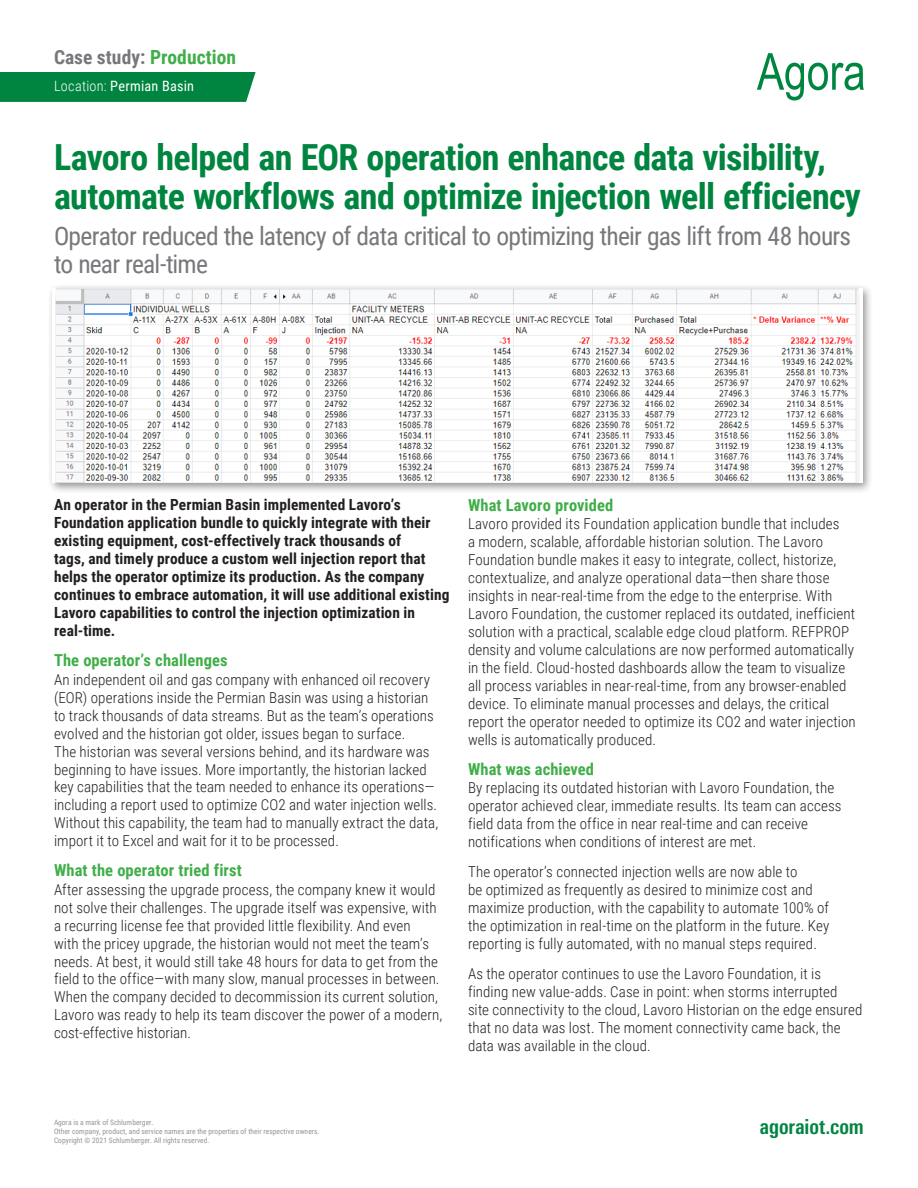
<style>
.page{position:relative;width:918px;height:1188px;background:#fff}
.page>*{position:absolute;margin:0;border:0;box-sizing:border-box;transform-origin:0 0}
.headline__front{font:700 36px/39px "Roboto Condensed";letter-spacing:-.02em;color:#008540}
.Subhead{font:25.5px/28.5px "Roboto Condensed";letter-spacing:-.03em;color:#76787b}
.URL{font:700 condensed 21px "Univers Next Pro";letter-spacing:-.005em;color:#008540}
.Case_Study{font:700 19.5px "Roboto Condensed";letter-spacing:.005em;color:#76787b}
.Body_Text{font:700 16.5px "Roboto Condensed";letter-spacing:.005em;color:#40ae49}
.Body_Head{font:700 16.5px "Roboto Condensed";letter-spacing:.005em;color:#40ae49}
.Body_Text-2{font:700 15.3px/18px "Roboto Condensed";letter-spacing:.01em;color:#231f20}
.Body_Text-3{font:300 15px/18px "Roboto Condensed";letter-spacing:.005em;color:#231f20}
.Location{font:14.25px "Roboto Condensed";letter-spacing:.02em;color:#fff}
.Body_Text-4{font:7.5px/9px "Roboto Condensed";letter-spacing:.005em;color:#939598}
.s1{color:#40ae49}
.s2{font-weight:300}
</style>
<div class="page">
<div style="left:0;top:72px;width:256px;height:30px;background:#008540"></div>
<svg style="left:757px;top:53px;width:107px;height:47px"></svg>
<div style="left:47px;top:283px;width:827px;height:211px;background:#231f20;opacity:.49"></div>
<img style="left:52px;top:288px;width:810px;height:195px">
<p class="Case_Study" style="left:54px;top:44px;width:184px">Case study: <span class="s1">Production</span></p>
<p class="Location" style="left:54px;top:76px;width:142px"><span class="s2">Location:</span> Permian Basin</p>
<p class="headline__front" style="left:54px;top:136px;width:809px">Lavoro helped an EOR operation enhance data visibility, automate workflows and optimize injection well efficiency</p>
<p class="Subhead" style="left:54px;top:220px;width:799px">Operator reduced the latency of data critical to optimizing their gas lift from 48 hours to near real-time</p>
<p class="Body_Text-2" style="left:54px;top:495px;width:397px">An operator in the Permian Basin implemented Lavoro’s Foundation application bundle to quickly integrate with their existing equipment, cost-effectively track thousands of<br>tags, and timely produce a custom well injection report that helps the operator optimize its production. As the company continues to embrace automation, it will use additional existing Lavoro capabilities to control the injection optimization in real-time.</p>
<p class="Body_Text" style="left:54px;top:649px;width:175px">The operator’s challenges</p>
<p class="Body_Text-3" style="left:54px;top:670px;width:386px">An independent oil and gas company with enhanced oil recovery (EOR) operations inside the Permian Basin was using a historian to track thousands of data streams. But as the team’s operations evolved and the historian got older, issues began to surface.<br>The historian was several versions behind, and its hardware was beginning to have issues. More importantly, the historian lacked key capabilities that the team needed to enhance its operations— including a report used to optimize CO2 and water injection wells.<br>Without this capability, the team had to manually extract the data, import it to Excel and wait for it to be processed.</p>
<p class="Body_Text" style="left:54px;top:859px;width:189px">What the operator tried first</p>
<p class="Body_Text-3" style="left:54px;top:880px;width:390px">After assessing the upgrade process, the company knew it would not solve their challenges. The upgrade itself was expensive, with a recurring license fee that provided little flexibility. And even<br>with the pricey upgrade, the historian would not meet the team’s needs. At best, it would still take 48 hours for data to get from the field to the office—with many slow, manual processes in between.<br>When the company decided to decommission its current solution, Lavoro was ready to help its team discover the power of a modern, cost-effective historian.</p>
<p class="Body_Head" style="left:468px;top:494px;width:147px">What Lavoro provided</p>
<p class="Body_Text-3" style="left:468px;top:514px;width:389px">Lavoro provided its Foundation application bundle that includes<br>a modern, scalable, affordable historian solution. The Lavoro Foundation bundle makes it easy to integrate, collect, historize, contextualize, and analyze operational data—then share those insights in near-real-time from the edge to the enterprise. With Lavoro Foundation, the customer replaced its outdated, inefficient solution with a practical, scalable edge cloud platform. REFPROP density and volume calculations are now performed automatically in the field. Cloud-hosted dashboards allow the team to visualize all process variables in near-real-time, from any browser-enabled device. To eliminate manual processes and delays, the critical report the operator needed to optimize its CO2 and water injection wells is automatically produced.</p>
<p class="Body_Text" style="left:468px;top:758px;width:128px">What was achieved</p>
<p class="Body_Text-3" style="left:468px;top:778px;width:375px">By replacing its outdated historian with Lavoro Foundation, the operator achieved clear, immediate results. Its team can access field data from the office in near real-time and can receive notifications when conditions of interest are met.</p>
<p class="Body_Text-3" style="left:468px;top:862px;width:363px">The operator’s connected injection wells are now able to<br>be optimized as frequently as desired to minimize cost and maximize production, with the capability to automate 100% of the optimization in real-time on the platform in the future. Key reporting is fully automated, with no manual steps required.</p>
<p class="Body_Text-3" style="left:468px;top:964px;width:396px">As the operator continues to use the Lavoro Foundation, it is finding new value-adds. Case in point: when storms interrupted<br>site connectivity to the cloud, Lavoro Historian on the edge ensured that no data was lost. The moment connectivity came back, the data was available in the cloud.</p>
<p class="Body_Text-4" style="left:54px;top:1118px;width:267px">Agora is a mark of Schlumberger.<br>Other company, product, and service names are the properties of their respective owners.<br>Copyright © 2021 Schlumberger. All rights reserved.</p>
<p class="URL" style="left:760px;top:1114px;width:106px">agoraiot.com</p>
</div>
